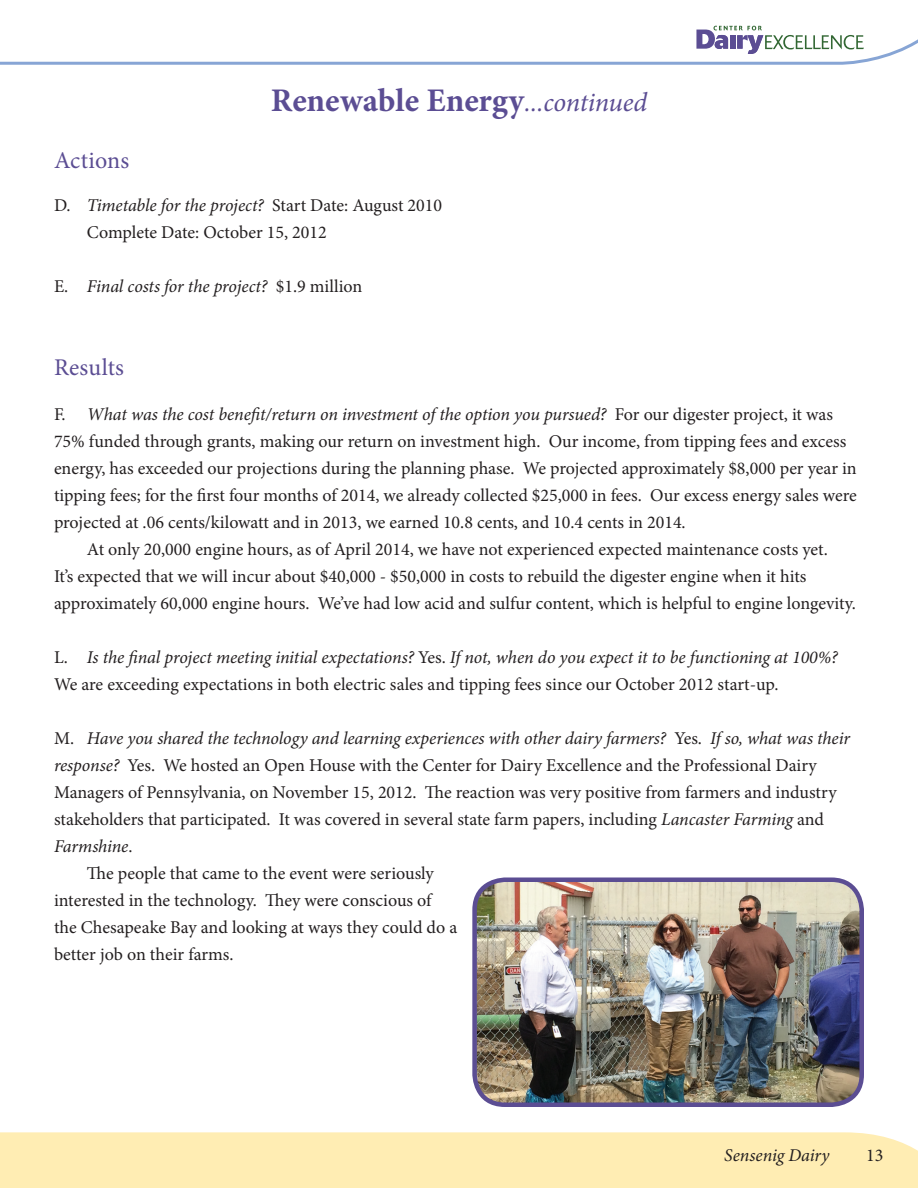
<style>
.page{position:relative;width:918px;height:1188px;background:#fff}
.page>*{position:absolute;margin:0;border:0;box-sizing:border-box;transform-origin:0 0}
.t1{font:700 33px "Minion Pro";color:#5b4d93}
.t2{font:24px "Minion Pro";letter-spacing:.01em;color:#5b4d93}
.t3{font:18px/27px "Minion Pro";color:#231f20}
.t4{font:italic 18px "Minion Pro";letter-spacing:-.005em;color:#231f20}
.s1{font-weight:400;font-style:italic;font-size:27px}
.s2{font-style:italic}
.s3{font-style:normal}
</style>
<div class="page">
<div style="left:0;top:1132px;width:918px;height:56px;background:#ffedb3"></div>
<svg style="left:0;top:25px;width:918px;height:40px"></svg>
<svg style="left:696px;top:26px;width:168px;height:28px"></svg>
<img style="left:477px;top:880px;width:382px;height:222px">
<div style="left:472px;top:878px;width:392px;height:229px;border:4px solid #5b4d93;border-radius:30px"></div>
<h1 class="t1" style="left:271px;top:77px;width:378px">Renewable Energy<span class="s1">...continued</span></h1>
<h2 class="t2" style="left:54px;top:144px;width:77px">Actions</h2>
<p class="t3" style="left:87px;top:192px;width:357px;text-indent:-33px">D. <span class="s2">Timetable for the project?</span> Start Date: August 2010<br>Complete Date: October 15, 2012</p>
<p class="t4" style="left:54px;top:274px;width:310px"><span class="s3">E.</span> Final costs for the project? <span class="s3">$1.9 million</span></p>
<h2 class="t2" style="left:54px;top:351px;width:72px">Results</h2>
<p class="t4" style="left:54px;top:402px;width:781px"><span class="s3">F.</span> What was the cost benefit/return on investment of the option you pursued? <span class="s3">For our digester project, it was</span></p>
<p class="t3" style="left:54px;top:428px;width:794px">75% funded through grants, making our return on investment high. Our income, from tipping fees and excess</p>
<p class="t3" style="left:54px;top:455px;width:804px">energy, has exceeded our projections during the planning phase. We projected approximately $8,000 per year in</p>
<p class="t3" style="left:54px;top:482px;width:804px">tipping fees; for the first four months of 2014, we already collected $25,000 in fees. Our excess energy sales were</p>
<p class="t3" style="left:54px;top:509px;width:633px">projected at .06 cents/kilowatt and in 2013, we earned 10.8 cents, and 10.4 cents in 2014.</p>
<p class="t3" style="left:87px;top:536px;width:742px">At only 20,000 engine hours, as of April 2014, we have not experienced expected maintenance costs yet.</p>
<p class="t3" style="left:54px;top:563px;width:754px">It’s expected that we will incur about $40,000 - $50,000 in costs to rebuild the digester engine when it hits</p>
<p class="t3" style="left:54px;top:590px;width:803px">approximately 60,000 engine hours. We’ve had low acid and sulfur content, which is helpful to engine longevity.</p>
<p class="t3" style="left:54px;top:644px;width:785px">L. <span class="s2">Is the final project meeting initial expectations?</span> Yes. <span class="s2">If not, when do you expect it to be functioning at 100%?<br></span>We are exceeding expectations in both electric sales and tipping fees since our October 2012 start-up.</p>
<p class="t4" style="left:54px;top:726px;width:798px"><span class="s3">M.</span> Have you shared the technology and learning experiences with other dairy farmers? <span class="s3">Yes.</span> If so, what was their</p>
<p class="t3" style="left:54px;top:752px;width:764px"><span class="s2">response?</span> Yes. We hosted an Open House with the Center for Dairy Excellence and the Professional Dairy</p>
<p class="t3" style="left:54px;top:779px;width:784px">Managers of Pennsylvania, on November 15, 2012. The reaction was very positive from farmers and industry</p>
<p class="t3" style="left:54px;top:806px;width:772px">stakeholders that participated. It was covered in several state farm papers, including <span class="s2">Lancaster Farming</span> and</p>
<p class="t4" style="left:54px;top:834px;width:80px">Farmshine<span class="s3">.</span></p>
<p class="t3" style="left:87px;top:860px;width:348px">The people that came to the event were seriously</p>
<p class="t3" style="left:54px;top:887px;width:379px">interested in the technology. They were conscious of</p>
<p class="t3" style="left:54px;top:914px;width:405px">the Chesapeake Bay and looking at ways they could do a</p>
<p class="t3" style="left:54px;top:941px;width:181px">better job on their farms.</p>
<p class="t4" style="left:724px;top:1143px;width:107px">Sensenig Dairy</p>
<p class="t3" style="left:866px;top:1142px;width:19px">13</p>
</div>
